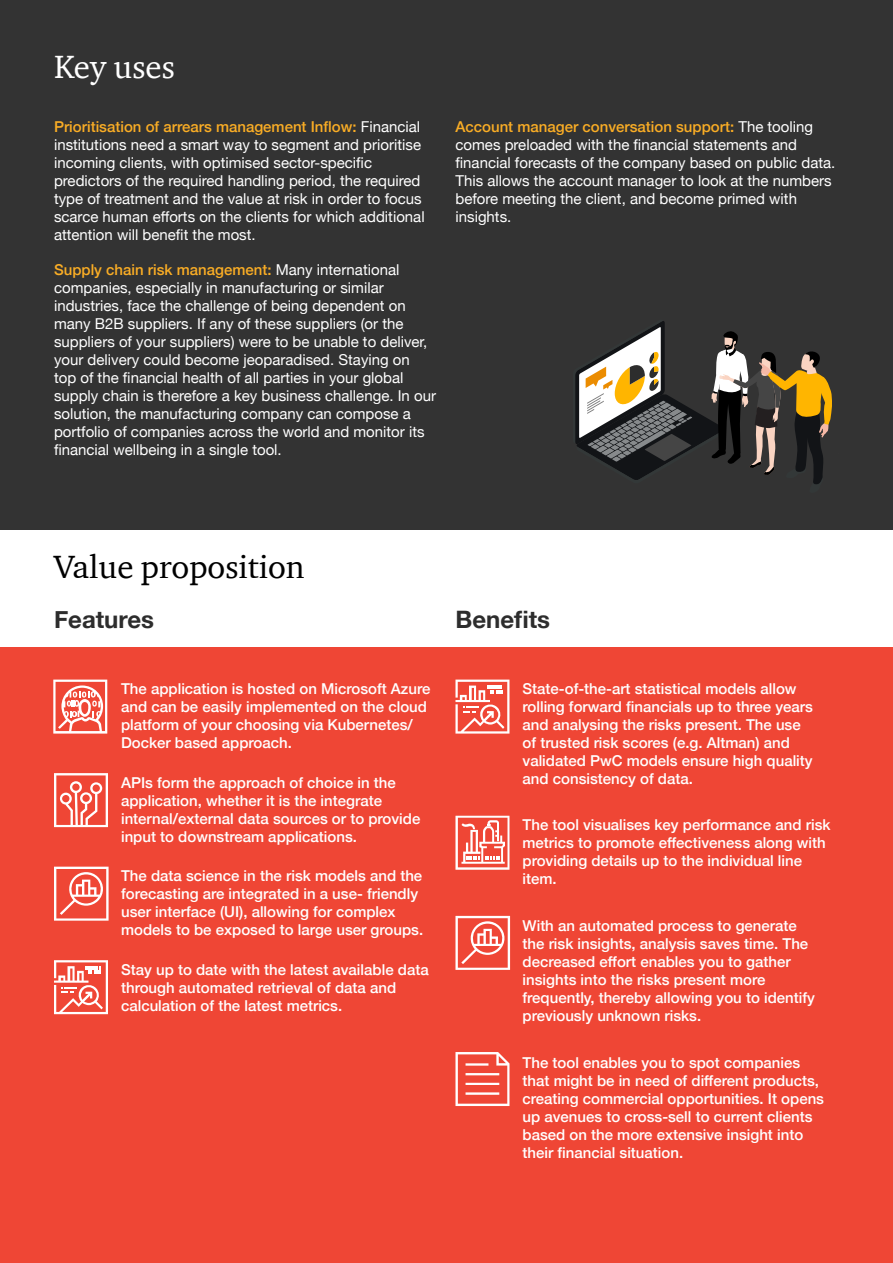
<style>
.page{position:relative;width:893px;height:1263px;background:#fff}
.page>*{position:absolute;margin:0;border:0;box-sizing:border-box;transform-origin:0 0}
.t1{font:33px "ITC Charter Com";color:#000}
.t2{font:33px "ITC Charter Com";color:#fff}
.Body{font:700 24px "Helvetica Neue";color:#2d2d2d}
.Body-2{font:500 15px/18px "Helvetica Neue";color:#fff}
.Body-3{font:15px/18px "Helvetica Neue";color:#fff}
.s1{font-weight:500;color:#faad25}
</style>
<div class="page">
<div style="left:0;top:0;width:893px;height:529px;background:#333"></div>
<div style="left:0;top:648px;width:893px;height:615px;background:#ef4635"></div>
<svg style="left:53px;top:679px;width:54px;height:54px"></svg>
<svg style="left:54px;top:773px;width:54px;height:54px"></svg>
<svg style="left:455px;top:816px;width:54px;height:54px"></svg>
<svg style="left:54px;top:960px;width:54px;height:54px"></svg>
<svg style="left:455px;top:1052px;width:54px;height:54px"></svg>
<svg style="left:455px;top:679px;width:54px;height:54px"></svg>
<svg style="left:54px;top:867px;width:55px;height:54px"></svg>
<svg style="left:455px;top:916px;width:55px;height:54px"></svg>
<svg style="left:575px;top:321px;width:257px;height:163px"></svg>
<p class="t2" style="left:54px;top:47px;width:122px">Key uses</p>
<p class="Body-3" style="left:54px;top:119px;width:372px"><span class="s1">Prioritisation of arrears management Inflow:</span> Financial institutions need a smart way to segment and prioritise incoming clients, with optimised sector-specific predictors of the required handling period, the required type of treatment and the value at risk in order to focus scarce human efforts on the clients for which additional attention will benefit the most.</p>
<p class="Body-3" style="left:54px;top:262px;width:384px"><span class="s1">Supply chain risk management:</span> Many international companies, especially in manufacturing or similar industries, face the challenge of being dependent on many B2B suppliers. If any of these suppliers (or the suppliers of your suppliers) were to be unable to deliver, your delivery could become jeoparadised. Staying on<br>top of the financial health of all parties in your global supply chain is therefore a key business challenge. In our solution, the manufacturing company can compose a portfolio of companies across the world and monitor its financial wellbeing in a single tool.</p>
<p class="Body-3" style="left:455px;top:119px;width:381px"><span class="s1">Account manager conversation support:</span> The tooling comes preloaded with the financial statements and financial forecasts of the company based on public data.<br>This allows the account manager to look at the numbers before meeting the client, and become primed with insights.</p>
<p class="t1" style="left:54px;top:547px;width:252px">Value proposition</p>
<p class="Body" style="left:54px;top:600px;width:102px">Features</p>
<p class="Body" style="left:455px;top:600px;width:96px">Benefits</p>
<p class="Body-2" style="left:523px;top:679px;width:292px">State-of-the-art statistical models allow rolling forward financials up to three years and analysing the risks present. The use of trusted risk scores (e.g. Altman) and validated PwC models ensure high quality and consistency of data.</p>
<p class="Body-2" style="left:121px;top:679px;width:311px">The application is hosted on Microsoft Azure and can be easily implemented on the cloud platform of your choosing via Kubernetes/ Docker based approach.</p>
<p class="Body-2" style="left:121px;top:772px;width:301px">APIs form the approach of choice in the application, whether it is the integrate internal/external data sources or to provide input to downstream applications.</p>
<p class="Body-2" style="left:523px;top:815px;width:309px">The tool visualises key performance and risk metrics to promote effectiveness along with providing details up to the individual line</p>
<p class="Body-2" style="left:121px;top:866px;width:303px">The data science in the risk models and the</p>
<p class="Body-2" style="left:523px;top:869px;width:36px">item.</p>
<p class="Body-2" style="left:121px;top:884px;width:304px">forecasting are integrated in a use- friendly user interface (UI), allowing for complex models to be exposed to large user groups.</p>
<p class="Body-2" style="left:121px;top:959px;width:309px">Stay up to date with the latest available data through automated retrieval of data and calculation of the latest metrics.</p>
<p class="Body-2" style="left:523px;top:915px;width:294px">With an automated process to generate the risk insights, analysis saves time. The decreased effort enables you to gather insights into the risks present more frequently, thereby allowing you to identify previously unknown risks.</p>
<p class="Body-2" style="left:523px;top:1053px;width:303px">The tool enables you to spot companies that might be in need of different products, creating commercial opportunities. It opens up avenues to cross-sell to current clients based on the more extensive insight into their financial situation.</p>
</div>
